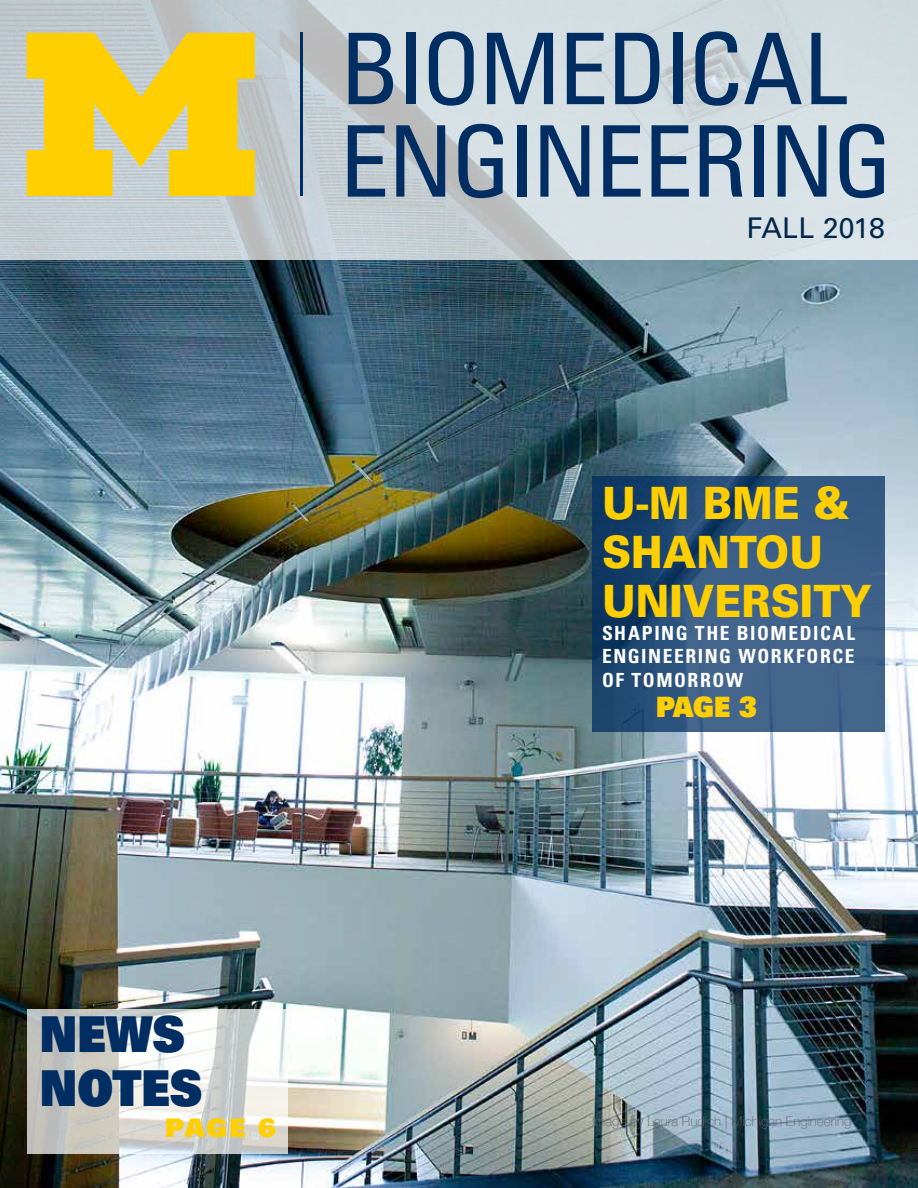
<style>
.page{position:relative;width:918px;height:1188px;background:#fff}
.page>*{position:absolute;margin:0;border:0;box-sizing:border-box;transform-origin:0 0}
.t1{font:900 49.5px/54px "Univers";color:#002d62;scale:.91 1}
.t2{font:900 44.55px/48.6px "Univers";color:#ffcf01;scale:.91 1}
.t3{font:28.5px "Univers";color:#00274c}
.t4{font:900 28.05px "Univers";color:#ffcf01;scale:.91 1}
.t5{font:900 25.5px "Univers";color:#ffcf01}
.t6{font:700 condensed 19.5px/23.4px "Univers";letter-spacing:.08em;color:#fff;text-align:justify}
.t7{font:100 13.5px "Helvetica Neue";color:#636466}
</style>
<div class="page">
<img style="left:0;top:260px;width:918px;height:928px">
<svg style="left:27px;top:1009px;width:260px;height:145px"></svg>
<svg style="left:592px;top:476px;width:293px;height:256px;background:#30557e"></svg>
<svg style="left:0;top:0;width:918px;height:260px;background:#cad3d8"></svg>
<svg style="left:349px;top:33px;width:44px;height:71px;background:#577291"></svg>
<div style="left:406px;top:33px;width:9px;height:71px;background:#002d62"></div>
<svg style="left:429px;top:31px;width:45px;height:75px;background:#738da8"></svg>
<svg style="left:487px;top:33px;width:66px;height:71px;background:#6a86a3"></svg>
<svg style="left:567px;top:33px;width:37px;height:71px;background:#6d88a4"></svg>
<svg style="left:615px;top:33px;width:44px;height:71px;background:#6884a0"></svg>
<div style="left:673px;top:33px;width:9px;height:71px;background:#002d62"></div>
<svg style="left:695px;top:31px;width:107px;height:75px;background:#869cb1"></svg>
<svg style="left:811px;top:33px;width:36px;height:71px;background:#8ca2b7"></svg>
<svg style="left:348px;top:125px;width:37px;height:72px;background:#66809c"></svg>
<svg style="left:396px;top:125px;width:49px;height:72px;background:#617994"></svg>
<svg style="left:458px;top:124px;width:46px;height:74px;background:#6e86a0"></svg>
<div style="left:517px;top:125px;width:9px;height:72px;background:#002d62"></div>
<svg style="left:540px;top:125px;width:49px;height:72px;background:#6d88a4"></svg>
<svg style="left:603px;top:125px;width:38px;height:72px;background:#708ba6"></svg>
<svg style="left:652px;top:125px;width:37px;height:72px;background:#708ba6"></svg>
<svg style="left:700px;top:125px;width:43px;height:72px;background:#6884a1"></svg>
<div style="left:754px;top:125px;width:9px;height:72px;background:#002d62"></div>
<svg style="left:778px;top:125px;width:48px;height:72px;background:#6e89a5"></svg>
<svg style="left:840px;top:124px;width:44px;height:74px;background:#708ba7"></svg>
<hr style="left:301px;top:33px;width:2px;height:163px;background:#002d62">
<svg style="left:27px;top:33px;width:228px;height:163px;background:#efcd35"></svg>
<h1 class="t1" style="left:40px;top:1006px;width:180px">NEWS<br>NOTES</h1>
<h3 class="t5" style="left:165px;top:1111px;width:113px">PAGE 6</h3>
<h3 class="t3" style="left:746px;top:211px;width:140px">FALL 2018</h3>
<h2 class="t2" style="left:602px;top:479px;width:298px">U-M BME &amp;<br>SHANTOU<br>UNIVERSITY</h2>
<p class="t6" style="left:602px;top:621px;width:255px">SHAPING THE BIOMEDICAL ENGINEERING WORKFORCE OF TOMORROW</p>
<h3 class="t4" style="left:656px;top:689px;width:113px">PAGE 3</h3>
<p class="t7" style="left:592px;top:1111px;width:260px">Image by Laura Rudich | Michigan Engineering</p>
</div>
